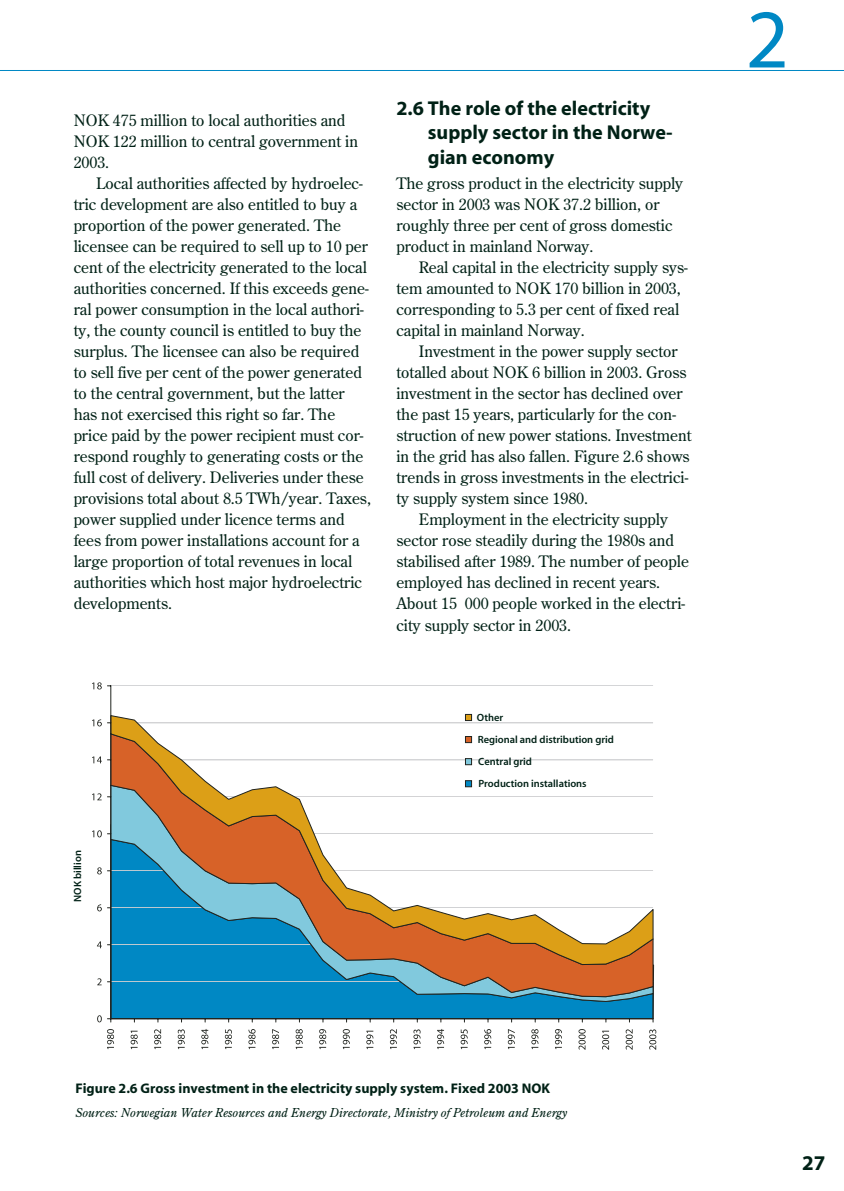
<style>
.page{position:relative;width:844px;height:1191px;background:#fff}
.page>*{position:absolute;margin:0;border:0;box-sizing:border-box;transform-origin:0 0}
.t1{font:84px "Dep Myriad";color:#0088c4}
.t2{font:700 21px "Dep Myriad";color:#002116}
.t3{font:700 20.12px/24.5px "Dep Myriad";color:#002116}
.t4{font:15.75px/21px "Dep Century Old Style";color:#002116}
.t5{font:700 14px "Dep Myriad";color:#002116}
.t6{font:italic 12.25px "Dep Century Old Style";color:#002116}
.t7{font:600 10.5px/22.6px "Dep Myriad";color:#002116}
</style>
<div class="page">
<hr style="left:0;top:70px;width:843px;height:1px;background:#0088c4">
<hr style="left:111px;top:686px;width:542px;height:1px;background:#c0c1c4">
<div style="left:111px;top:1002px;width:542px;height:16px;background:#0088c4"></div>
<svg style="left:111px;top:997px;width:542px;height:5px;background:#0887be"></svg>
<svg style="left:111px;top:965px;width:542px;height:32px;background:#588494"></svg>
<svg style="left:111px;top:715px;width:542px;height:250px"></svg>
<hr style="left:110px;top:686px;width:1px;height:332px;background:#20231e">
<hr style="left:111px;top:1018px;width:542px;height:1px;background:#20231e">
<svg style="left:97px;top:1015px;width:14px;height:7px"></svg>
<svg style="left:97px;top:978px;width:13px;height:7px"></svg>
<svg style="left:97px;top:941px;width:13px;height:7px"></svg>
<svg style="left:97px;top:904px;width:13px;height:7px"></svg>
<svg style="left:97px;top:867px;width:13px;height:7px"></svg>
<svg style="left:92px;top:830px;width:18px;height:7px"></svg>
<svg style="left:92px;top:793px;width:19px;height:7px"></svg>
<svg style="left:92px;top:756px;width:19px;height:7px"></svg>
<svg style="left:92px;top:719px;width:19px;height:7px"></svg>
<svg style="left:92px;top:682px;width:19px;height:7px"></svg>
<svg style="left:107px;top:1029px;width:7px;height:20px"></svg>
<svg style="left:131px;top:1030px;width:7px;height:19px"></svg>
<svg style="left:154px;top:1029px;width:7px;height:20px"></svg>
<svg style="left:178px;top:1029px;width:7px;height:20px"></svg>
<svg style="left:201px;top:1029px;width:7px;height:20px"></svg>
<svg style="left:225px;top:1029px;width:7px;height:20px"></svg>
<svg style="left:248px;top:1029px;width:7px;height:20px"></svg>
<svg style="left:272px;top:1029px;width:7px;height:20px"></svg>
<svg style="left:295px;top:1029px;width:7px;height:20px"></svg>
<svg style="left:319px;top:1029px;width:7px;height:20px"></svg>
<svg style="left:343px;top:1029px;width:7px;height:20px"></svg>
<svg style="left:366px;top:1030px;width:7px;height:19px"></svg>
<svg style="left:390px;top:1029px;width:7px;height:20px"></svg>
<svg style="left:413px;top:1029px;width:7px;height:20px"></svg>
<svg style="left:437px;top:1029px;width:7px;height:20px"></svg>
<svg style="left:460px;top:1029px;width:7px;height:20px"></svg>
<svg style="left:484px;top:1029px;width:7px;height:20px"></svg>
<svg style="left:507px;top:1029px;width:7px;height:20px"></svg>
<svg style="left:531px;top:1029px;width:7px;height:20px"></svg>
<svg style="left:555px;top:1029px;width:7px;height:20px"></svg>
<svg style="left:578px;top:1029px;width:7px;height:20px"></svg>
<svg style="left:602px;top:1030px;width:7px;height:19px"></svg>
<svg style="left:625px;top:1029px;width:7px;height:20px"></svg>
<svg style="left:649px;top:1029px;width:7px;height:20px"></svg>
<div style="left:465px;top:714px;width:7px;height:7px;background:#dc9f17;border:1px solid #20231e"></div>
<div style="left:465px;top:736px;width:7px;height:7px;background:#d76228;border:1px solid #20231e"></div>
<div style="left:465px;top:758px;width:7px;height:7px;background:#81c9dd;border:1px solid #20231e"></div>
<div style="left:465px;top:780px;width:7px;height:7px;background:#0088c4;border:1px solid #20231e"></div>
<p class="t4" style="left:74px;top:112px;width:286px">NOK 475 million to local authorities and<br>NOK 122 million to central government in<br>2003.</p>
<p class="t4" style="left:74px;top:175px;width:299px;text-indent:23px">Local authorities affected by hydroelec&shy;tric development are also entitled to buy a proportion of the power generated. The licensee can be required to sell up to 10 per cent of the electricity generated to the local authorities concerned. If this exceeds gene&shy;ral power consumption in the local authori&shy;ty, the county council is entitled to buy the surplus. The licensee can also be required to sell five per cent of the power generated to the central government, but the latter has not exercised this right so far. The price paid by the power recipient must cor&shy;respond roughly to generating costs or the full cost of delivery. Deliveries under these provisions total about 8.5 TWh/year. Taxes, power supplied under licence terms and fees from power installations account for a large proportion of total revenues in local authorities which host major hydroelectric developments.</p>
<p class="t3" style="left:428px;top:97px;width:246px;text-indent:-31px">2.6 The role of the electricity supply sector in the Norwe&shy;gian economy</p>
<p class="t4" style="left:396px;top:175px;width:288px">The gross product in the electricity supply sector in 2003 was NOK 37.2 billion, or roughly three per cent of gross domestic product in mainland Norway.</p>
<p class="t4" style="left:396px;top:259px;width:293px;text-indent:23px">Real capital in the electricity supply sys&shy;tem amounted to NOK 170 billion in 2003, corresponding to 5.3 per cent of fixed real capital in mainland Norway.</p>
<p class="t4" style="left:419px;top:343px;width:260px">Investment in the power supply sector</p>
<p class="t4" style="left:396px;top:364px;width:291px">totalled about NOK 6 billion in 2003. Gross</p>
<p class="t4" style="left:396px;top:385px;width:288px">investment in the sector has declined over</p>
<p class="t4" style="left:396px;top:406px;width:281px">the past 15 years, particularly for the con-</p>
<p class="t4" style="left:396px;top:427px;width:297px">struction of new power stations. Investment</p>
<p class="t4" style="left:396px;top:448px;width:295px">in the grid has also fallen. Figure 2.6 shows</p>
<p class="t4" style="left:396px;top:469px;width:293px">trends in gross investments in the electrici-</p>
<p class="t4" style="left:396px;top:490px;width:193px">ty supply system since 1980.</p>
<p class="t4" style="left:419px;top:511px;width:250px">Employment in the electricity supply</p>
<p class="t4" style="left:396px;top:532px;width:279px">sector rose steadily during the 1980s and</p>
<p class="t4" style="left:396px;top:553px;width:294px">stabilised after 1989. The number of people</p>
<p class="t4" style="left:396px;top:574px;width:265px">employed has declined in recent years.</p>
<p class="t4" style="left:396px;top:595px;width:290px">About 15 000 people worked in the electri-</p>
<p class="t4" style="left:396px;top:616px;width:176px">city supply sector in 2003.</p>
<p class="t7" style="left:67px;top:902px;width:53px;rotate:-90deg">NOK billion</p>
<p class="t7" style="left:477px;top:707px;width:138px">Other<br>Regional and distribution grid</p>
<p class="t7" style="left:478px;top:750px;width:110px">Central grid<br>Production installations</p>
<h1 class="t1" style="left:745px;top:8px;width:45px">2</h1>
<p class="t5" style="left:75px;top:1083px;width:476px">Figure 2.6 Gross investment in the electricity supply system. Fixed 2003 NOK</p>
<p class="t6" style="left:75px;top:1108px;width:493px">Sources: Norwegian Water Resources and Energy Directorate, Ministry of Petroleum and Energy</p>
<h2 class="t2" style="left:802px;top:1155px;width:25px">27</h2>
</div>
